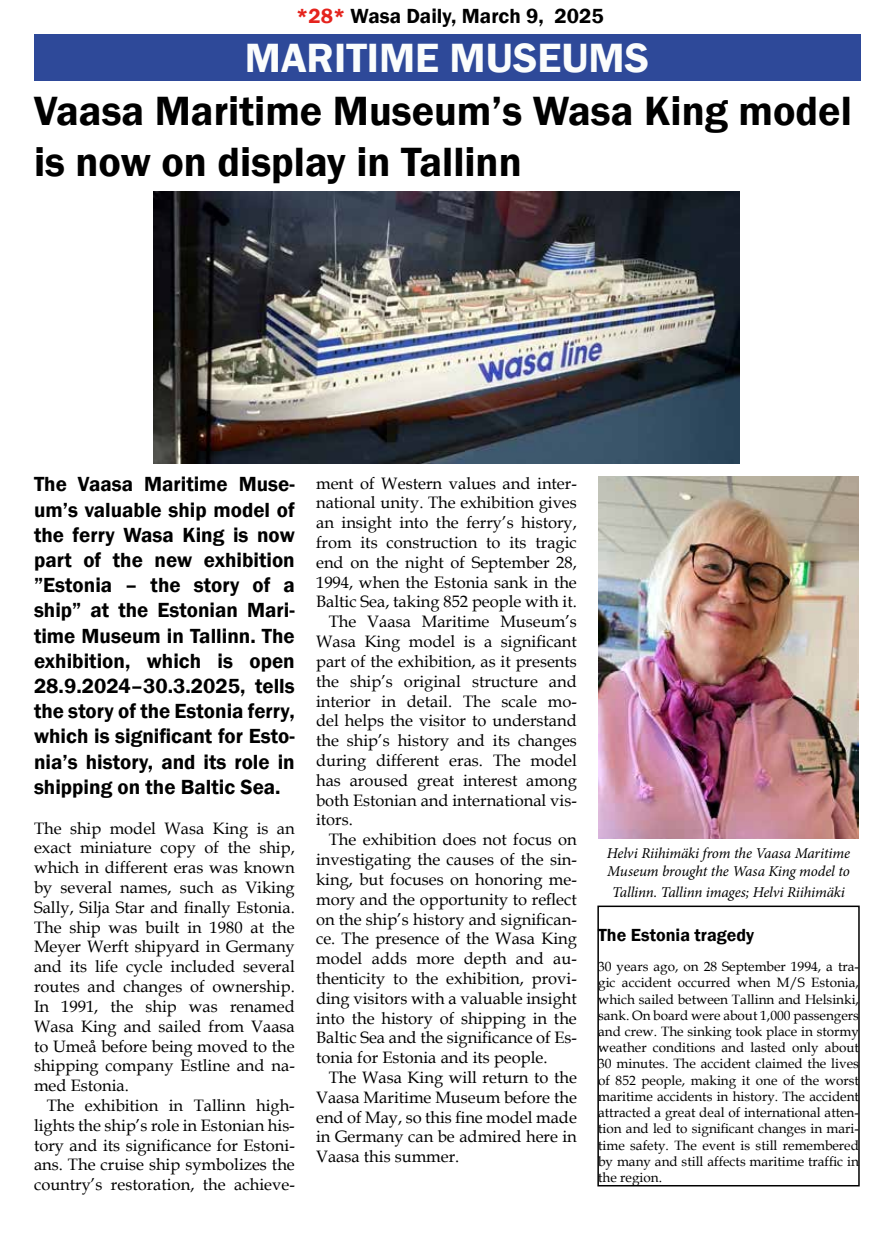
<style>
.page{position:relative;width:893px;height:1234px;background:#fff}
.page>*{position:absolute;margin:0;border:0;box-sizing:border-box;transform-origin:0 0}
.t1{font:600 42px/50.4px "Franklin Gothic";color:#000}
.t2{font:600 42px "Franklin Gothic";color:#fbfdfc}
.t3{font:600 21px/25.2px "Franklin Gothic";color:#000;text-align:justify}
.t4{font:600 18px "Franklin Gothic";color:#000}
.t5{font:16.5px/19.8px "Book Antiqua";color:#000;text-align:justify}
.t6{font:italic 15px/18px "Minion Pro";letter-spacing:-.015em;color:#000}
.t7{font:13.5px/16.2px "Book Antiqua";color:#000;text-align:justify}
.s1{color:#e5231d}
</style>
<div class="page">
<div style="left:34px;top:34px;width:826px;height:47px;background:#2e4999"></div>
<img style="left:154px;top:191px;width:585px;height:272px">
<div style="left:597px;top:905px;width:263px;height:281px;border:2px solid #000"></div>
<img style="left:598px;top:476px;width:261px;height:362px">
<p class="t3" style="left:296px;top:4px;width:309px"><span class="s1">*28*</span> Wasa Daily, March 9, 2025</p>
<h1 class="t2" style="left:245px;top:32px;width:406px">MARITIME MUSEUMS</h1>
<h1 class="t1" style="left:34px;top:86px;width:819px">Vaasa Maritime Museum’s Wasa King model is now on display in Tallinn</h1>
<p class="t3" style="left:34px;top:472px;width:262px">The Vaasa Maritime Muse&shy;um’s valuable ship model of the ferry Wasa King is now part of the new exhibition ”Estonia – the story of a ship” at the Estonian Mari&shy;time Museum in Tallinn. The exhibition, which is open 28.9.2024–30.3.2025, tells the story of the Estonia ferry, which is significant for Esto&shy;nia’s history, and its role in shipping on the Baltic Sea.</p>
<p class="t5" style="left:34px;top:817px;width:262px">The ship model Wasa King is an exact miniature copy of the ship, which in different eras was known by several names, such as Viking Sally, Silja Star and finally Estonia.<br>The ship was built in 1980 at the Meyer Werft shipyard in Germany and its life cycle included several routes and changes of ownership.<br>In 1991, the ship was renamed Wasa King and sailed from Vaasa to Umeå before being moved to the shipping company Estline and na&shy;med Estonia.</p>
<p class="t5" style="left:34px;top:1094px;width:262px;text-indent:13px">The exhibition in Tallinn high&shy;lights the ship’s role in Estonian his&shy;tory and its significance for Estoni&shy;ans. The cruise ship symbolizes the country’s restoration, the achieve-</p>
<p class="t5" style="left:316px;top:472px;width:262px">ment of Western values and inter-</p>
<p class="t5" style="left:316px;top:492px;width:262px">national unity. The exhibition gives</p>
<p class="t5" style="left:316px;top:512px;width:262px">an insight into the ferry’s history,</p>
<p class="t5" style="left:316px;top:532px;width:262px">from its construction to its tragic</p>
<p class="t5" style="left:316px;top:552px;width:262px">end on the night of September 28,</p>
<p class="t5" style="left:316px;top:571px;width:262px">1994, when the Estonia sank in the</p>
<p class="t5" style="left:316px;top:591px;width:262px">Baltic Sea, taking 852 people with it.</p>
<p class="t5" style="left:329px;top:611px;width:250px">The Vaasa Maritime Museum’s</p>
<p class="t5" style="left:316px;top:631px;width:262px">Wasa King model is a significant</p>
<p class="t5" style="left:316px;top:651px;width:262px">part of the exhibition, as it presents</p>
<p class="t5" style="left:316px;top:670px;width:262px">the ship’s original structure and</p>
<p class="t5" style="left:316px;top:690px;width:262px">interior in detail. The scale mo-</p>
<p class="t5" style="left:316px;top:710px;width:262px">del helps the visitor to understand</p>
<p class="t5" style="left:316px;top:730px;width:262px">the ship’s history and its changes</p>
<p class="t5" style="left:316px;top:750px;width:262px">during different eras. The model</p>
<p class="t5" style="left:316px;top:769px;width:262px">has aroused great interest among</p>
<p class="t5" style="left:316px;top:789px;width:262px">both Estonian and international vis-</p>
<p class="t5" style="left:316px;top:809px;width:38px">itors.</p>
<p class="t5" style="left:329px;top:829px;width:250px">The exhibition does not focus on</p>
<p class="t5" style="left:316px;top:849px;width:262px">investigating the causes of the sin-</p>
<p class="t5" style="left:316px;top:868px;width:262px">king, but focuses on honoring me-</p>
<p class="t5" style="left:316px;top:888px;width:262px">mory and the opportunity to reflect</p>
<p class="t5" style="left:316px;top:908px;width:262px">on the ship’s history and significan-</p>
<p class="t5" style="left:316px;top:928px;width:262px">ce. The presence of the Wasa King</p>
<p class="t5" style="left:316px;top:948px;width:262px">model adds more depth and au-</p>
<p class="t5" style="left:316px;top:967px;width:262px">thenticity to the exhibition, provi-</p>
<p class="t5" style="left:316px;top:987px;width:262px">ding visitors with a valuable insight</p>
<p class="t5" style="left:316px;top:1007px;width:262px">into the history of shipping in the</p>
<p class="t5" style="left:316px;top:1027px;width:262px">Baltic Sea and the significance of Es-</p>
<p class="t5" style="left:316px;top:1047px;width:233px">tonia for Estonia and its people.</p>
<p class="t5" style="left:329px;top:1066px;width:250px">The Wasa King will return to the</p>
<p class="t5" style="left:316px;top:1086px;width:262px">Vaasa Maritime Museum before the</p>
<p class="t5" style="left:316px;top:1106px;width:262px">end of May, so this fine model made</p>
<p class="t5" style="left:316px;top:1126px;width:262px">in Germany can be admired here in</p>
<p class="t5" style="left:316px;top:1146px;width:145px">Vaasa this summer.</p>
<p class="t6" style="left:607px;top:843px;width:245px">Helvi Riihimäki from the Vaasa Maritime<br>Museum brought the Wasa King model to</p>
<p class="t6" style="left:612px;top:883px;width:234px">Tallinn. Tallinn images; Helvi Riihimäki</p>
<p class="t4" style="left:598px;top:923px;width:158px">The Estonia tragedy</p>
<p class="t7" style="left:598px;top:957px;width:262px">30 years ago, on 28 September 1994, a tra&shy;gic accident occurred when M/S Estonia, which sailed between Tallinn and Helsinki, sank. On board were about 1,000 passengers and crew. The sinking took place in stormy weather conditions and lasted only about 30 minutes. The accident claimed the lives of 852 people, making it one of the worst maritime accidents in history. The accident attracted a great deal of international atten&shy;tion and led to significant changes in mari&shy;time safety. The event is still remembered by many and still affects maritime traffic in the region.</p>
</div>
